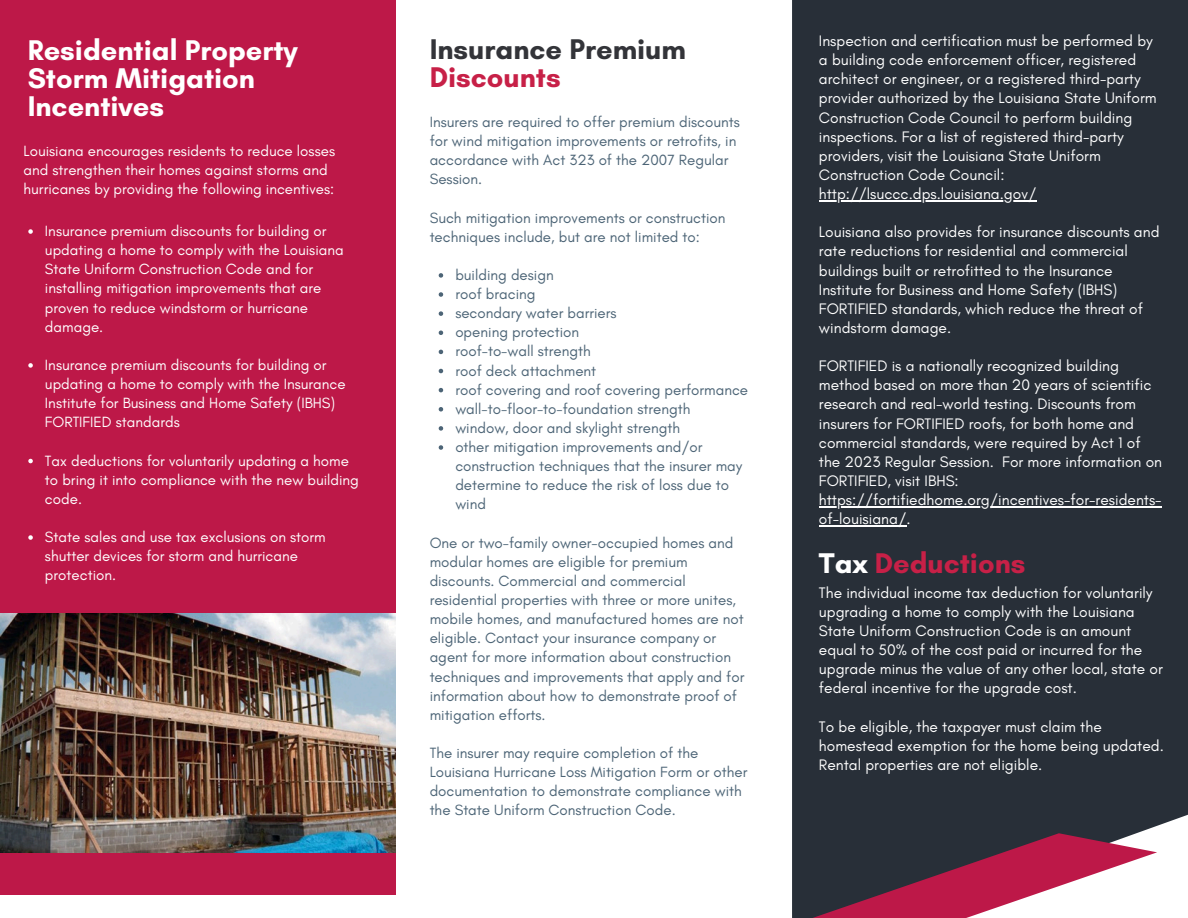
<style>
.page{position:relative;width:1188px;height:918px;background:#fff}
.page>*{position:absolute;margin:0;border:0;box-sizing:border-box;transform-origin:0 0}
.t1{font:700 28.95px/28.2px "Glacial Indifference";color:#fff}
.t2{font:700 28.95px/28.2px "Glacial Indifference";color:#333439}
.t3{font:700 28.95px "Glacial Indifference";color:#c72047}
.t4{font:15.45px/19.2px "Glacial Indifference";color:#fff}
.t5{font:15.15px/19.2px "Glacial Indifference";color:#4c6476}
.t6{font:15.15px/19.2px "Glacial Indifference";color:#fff}
.s1{color:#c72047}
.s2{color:#fff}
</style>
<div class="page">
<div style="left:0;top:0;width:396px;height:895px;background:#bd1848"></div>
<div style="left:792px;top:0;width:396px;height:918px;background:#282f38"></div>
<div style="left:841px;top:96px;width:98px;height:133px;background:#282f38"></div>
<svg style="left:812px;top:833px;width:345px;height:85px"></svg>
<img style="left:0;top:613px;width:396px;height:239px">
<hr style="left:819px;top:200px;width:217px;height:1px;background:#fff">
<hr style="left:819px;top:506px;width:343px;height:1px;background:#fff">
<hr style="left:819px;top:525px;width:87px;height:1px;background:#fff">
<svg style="left:28px;top:229px;width:5px;height:5px"></svg>
<svg style="left:28px;top:363px;width:5px;height:5px"></svg>
<svg style="left:28px;top:459px;width:5px;height:4px"></svg>
<svg style="left:28px;top:535px;width:5px;height:5px"></svg>
<svg style="left:439px;top:273px;width:4px;height:5px"></svg>
<svg style="left:439px;top:292px;width:4px;height:5px"></svg>
<svg style="left:439px;top:311px;width:4px;height:5px"></svg>
<svg style="left:439px;top:331px;width:4px;height:4px"></svg>
<svg style="left:439px;top:350px;width:4px;height:4px"></svg>
<svg style="left:439px;top:369px;width:4px;height:4px"></svg>
<svg style="left:439px;top:388px;width:4px;height:4px"></svg>
<svg style="left:439px;top:407px;width:4px;height:5px"></svg>
<svg style="left:439px;top:426px;width:4px;height:5px"></svg>
<svg style="left:439px;top:445px;width:4px;height:5px"></svg>
<p class="t1" style="left:28px;top:36px;width:272px">Residential Property<br>Storm Mitigation<br>Incentives</p>
<p class="t2" style="left:430px;top:35px;width:258px">Insurance Premium<br><span class="s1">Discounts</span></p>
<p class="t5" style="left:430px;top:112px;width:312px">Insurers are required to offer premium discounts for wind mitigation improvements or retrofits, in accordance with Act 323 of the 2007 Regular Session.</p>
<h1 class="t5" style="left:430px;top:208px;width:297px">Such mitigation improvements or construction techniques include, but are not limited to:</h1>
<p class="t5" style="left:455px;top:265px;width:100px">building design</p>
<p class="t5" style="left:455px;top:284px;width:82px">roof bracing</p>
<p class="t5" style="left:455px;top:303px;width:163px">secondary water barriers</p>
<p class="t5" style="left:455px;top:322px;width:125px">opening protection</p>
<p class="t5" style="left:455px;top:341px;width:137px">roof-to-wall strength</p>
<p class="t5" style="left:455px;top:361px;width:142px">roof deck attachment</p>
<p class="t5" style="left:455px;top:380px;width:294px">roof covering and roof covering performance</p>
<p class="t5" style="left:455px;top:399px;width:237px">wall-to-floor-to-foundation strength</p>
<p class="t5" style="left:455px;top:418px;width:226px">window, door and skylight strength</p>
<p class="t5" style="left:455px;top:437px;width:288px">other mitigation improvements and/or construction techniques that the insurer may determine to reduce the risk of loss due to wind</p>
<p class="t5" style="left:430px;top:533px;width:316px">One or two-family owner-occupied homes and modular homes are eligible for premium discounts. Commercial and commercial residential properties with three or more unites, mobile homes, and manufactured homes are not eligible. Contact your insurance company or agent for more information about construction techniques and improvements that apply and for information about how to demonstrate proof of mitigation efforts.</p>
<p class="t5" style="left:430px;top:743px;width:319px">The insurer may require completion of the Louisiana Hurricane Loss Mitigation Form or other documentation to demonstrate compliance with the State Uniform Construction Code.</p>
<p class="t6" style="left:24px;top:141px;width:313px">Louisiana encourages residents to reduce losses and strengthen their homes against storms and hurricanes by providing the following incentives:</p>
<p class="t6" style="left:45px;top:221px;width:300px">Insurance premium discounts for building or updating a home to comply with the Louisiana State Uniform Construction Code and for installing mitigation improvements that are proven to reduce windstorm or hurricane damage.</p>
<p class="t6" style="left:45px;top:355px;width:302px">Insurance premium discounts for building or updating a home to comply with the Insurance Institute for Business and Home Safety (IBHS)<br>FORTIFIED standards</p>
<p class="t6" style="left:45px;top:451px;width:316px">Tax deductions for voluntarily updating a home to bring it into compliance with the new building code.</p>
<p class="t6" style="left:45px;top:527px;width:282px">State sales and use tax exclusions on storm shutter devices for storm and hurricane protection.</p>
<p class="t4" style="left:819px;top:31px;width:339px">Inspection and certification must be performed by a building code enforcement officer, registered architect or engineer, or a registered third-party provider authorized by the Louisiana State Uniform Construction Code Council to perform building inspections. For a list of registered third-party providers, visit the Louisiana State Uniform Construction Code Council:</p>
<p class="t4" style="left:819px;top:184px;width:219px">http://lsuccc.dps.louisiana.gov/</p>
<p class="t4" style="left:819px;top:222px;width:342px">Louisiana also provides for insurance discounts and rate reductions for residential and commercial buildings built or retrofitted to the Insurance Institute for Business and Home Safety (IBHS)<br>FORTIFIED standards, which reduce the threat of windstorm damage.</p>
<p class="t4" style="left:819px;top:356px;width:345px">FORTIFIED is a nationally recognized building method based on more than 20 years of scientific research and real-world testing. Discounts from insurers for FORTIFIED roofs, for both home and commercial standards, were required by Act 1 of the 2023 Regular Session. For more information on FORTIFIED, visit IBHS:</p>
<p class="t4" style="left:819px;top:490px;width:344px">https://fortifiedhome.org/incentives-for-residents&shy;of-louisiana/.</p>
<p class="t3" style="left:819px;top:545px;width:208px"><span class="s2">Tax</span> Deductions</p>
<p class="t4" style="left:819px;top:583px;width:345px">The individual income tax deduction for voluntarily upgrading a home to comply with the Louisiana State Uniform Construction Code is an amount equal to 50% of the cost paid or incurred for the upgrade minus the value of any other local, state or federal incentive for the upgrade cost.</p>
<p class="t4" style="left:819px;top:716px;width:346px">To be eligible, the taxpayer must claim the homestead exemption for the home being updated.<br>Rental properties are not eligible.</p>
</div>
